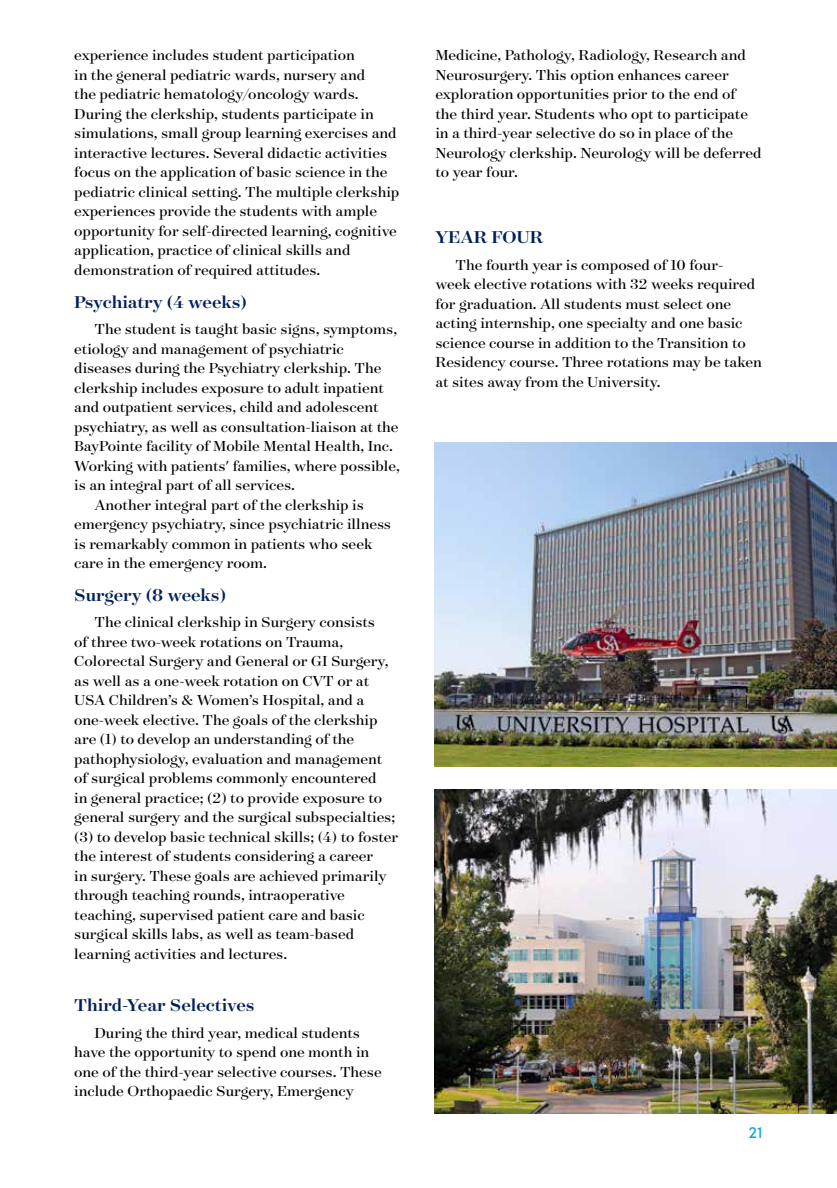
<style>
.page{position:relative;width:837px;height:1188px;background:#fff}
.page>*{position:absolute;margin:0;border:0;box-sizing:border-box;transform-origin:0 0}
.t1{font:500 19.5px "Surveyor Display";color:#00205c}
.t2{font:16.5px/19.5px "Surveyor Display";color:#000}
.t3{font:16.5px "Sofia Pro";color:#00a7e1}
</style>
<div class="page">
<img style="left:434px;top:443px;width:403px;height:324px">
<img style="left:434px;top:790px;width:403px;height:324px">
<p class="t2" style="left:74px;top:45px;width:327px">experience includes student participation<br>in the general pediatric wards, nursery and<br>the pediatric hematology/oncology wards.<br>During the clerkship, students participate in simulations, small group learning exercises and interactive lectures. Several didactic activities focus on the application of basic science in the pediatric clinical setting. The multiple clerkship experiences provide the students with ample opportunity for self-directed learning, cognitive application, practice of clinical skills and demonstration of required attitudes.</p>
<p class="t1" style="left:74px;top:290px;width:174px">Psychiatry (4 weeks)</p>
<p class="t2" style="left:74px;top:319px;width:327px;text-indent:20px">The student is taught basic signs, symptoms, etiology and management of psychiatric diseases during the Psychiatry clerkship. The clerkship includes exposure to adult inpatient and outpatient services, child and adolescent psychiatry, as well as consultation-liaison at the BayPointe facility of Mobile Mental Health, Inc.<br>Working with patients' families, where possible, is an integral part of all services.</p>
<p class="t2" style="left:74px;top:494px;width:318px;text-indent:20px">Another integral part of the clerkship is emergency psychiatry, since psychiatric illness is remarkably common in patients who seek care in the emergency room.</p>
<p class="t1" style="left:74px;top:583px;width:153px">Surgery (8 weeks)</p>
<p class="t2" style="left:74px;top:612px;width:322px;text-indent:20px">The clinical clerkship in Surgery consists<br>of three two-week rotations on Trauma, Colorectal Surgery and General or GI Surgery, as well as a one-week rotation on CVT or at USA Children’s &amp; Women’s Hospital, and a one-week elective. The goals of the clerkship are (1) to develop an understanding of the pathophysiology, evaluation and management of surgical problems commonly encountered<br>in general practice; (2) to provide exposure to general surgery and the surgical subspecialties;</p>
<p class="t2" style="left:74px;top:827px;width:326px">(3) to develop basic technical skills; (4) to foster the interest of students considering a career<br>in surgery. These goals are achieved primarily through teaching rounds, intraoperative teaching, supervised patient care and basic surgical skills labs, as well as team-based learning activities and lectures.</p>
<p class="t1" style="left:74px;top:994px;width:182px">Third-Year Selectives</p>
<p class="t2" style="left:74px;top:1022px;width:309px;text-indent:20px">During the third year, medical students have the opportunity to spend one month in one of the third-year selective courses. These include Orthopaedic Surgery, Emergency</p>
<p class="t2" style="left:435px;top:45px;width:328px">Medicine, Pathology, Radiology, Research and Neurosurgery. This option enhances career exploration opportunities prior to the end of the third year. Students who opt to participate in a third-year selective do so in place of the Neurology clerkship. Neurology will be deferred to year four.</p>
<p class="t1" style="left:435px;top:226px;width:109px">YEAR FOUR</p>
<p class="t2" style="left:435px;top:254px;width:328px;text-indent:20px">The fourth year is composed of 10 four&shy;week elective rotations with 32 weeks required for graduation. All students must select one acting internship, one specialty and one basic science course in addition to the Transition to Residency course. Three rotations may be taken at sites away from the University.</p>
<p class="t3" style="left:749px;top:1120px;width:16px">21</p>
</div>
